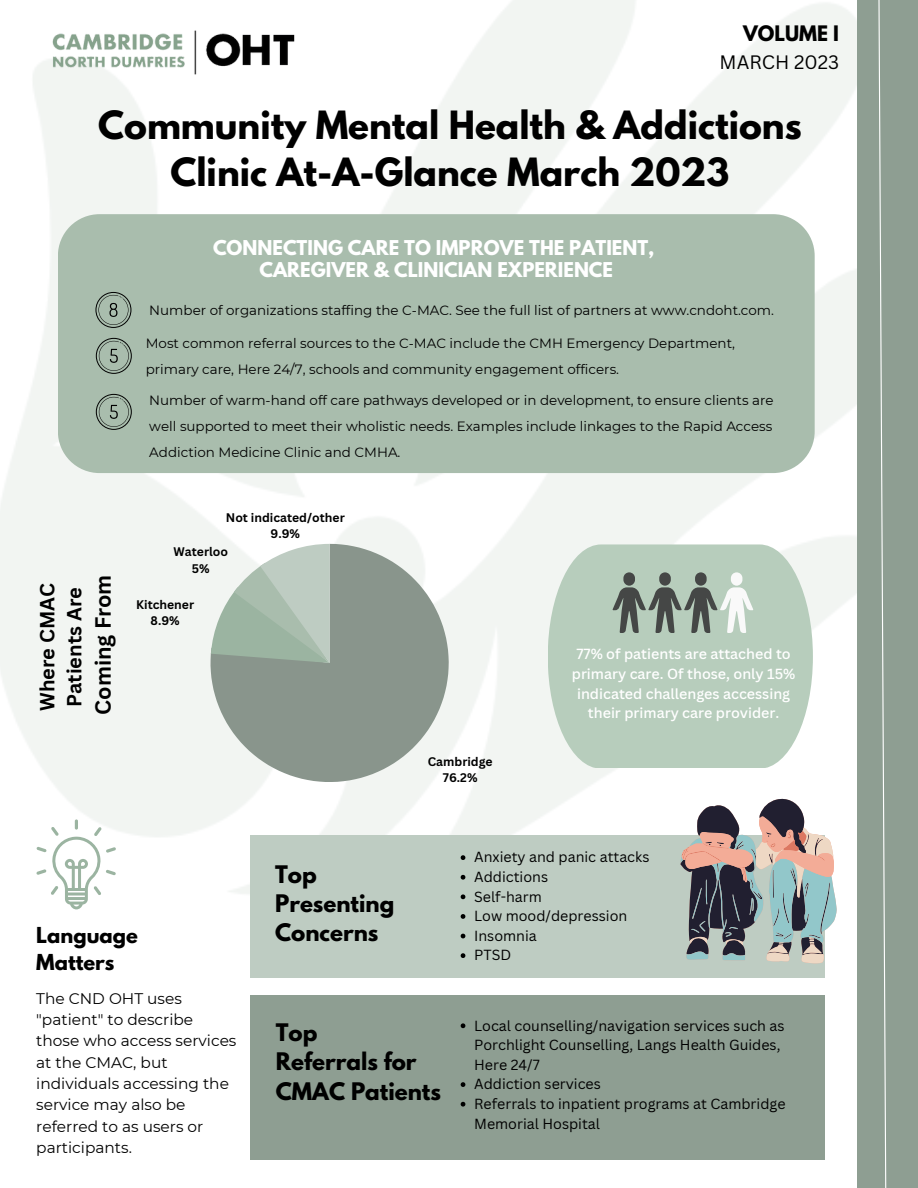
<style>
.page{position:relative;width:918px;height:1188px;background:#fff}
.page>*{position:absolute;margin:0;border:0;box-sizing:border-box;transform-origin:0 0}
.t1{font:700 34.5px/47.2px "League Spartan";color:#000;text-align:center}
.t2{font:700 21.45px/29.2px "League Spartan";color:#000}
.t3{font:700 21.45px "Canva Sans";color:#000}
.t4{font:700 19.95px/27px "Canva Sans";color:#000}
.t5{font:700 19.5px/27px "League Spartan";color:#000}
.t6{font:18.9px "Canva Sans";color:#000}
.t7{font:700 18.9px "League Spartan";color:#000}
.t8{font:700 18.15px/22.5px "League Spartan";color:#fff;text-align:center}
.t9{font:15.3px/21.3px "Montserrat";color:#000}
.t10{font:14.25px/19.6px "Canva Sans";color:#000}
.t11{font:500 14.25px/19.6px "Canva Sans";color:#fff;text-align:center}
.t12{font:13.5px/25.8px "Montserrat";color:#000}
.t13{font:700 12.15px/16.6px "Canva Sans";color:#000;text-align:center}
</style>
<div class="page">
<div style="left:250px;top:835px;width:574px;height:142px;background:#beccc2"></div>
<svg style="left:680px;top:798px;width:157px;height:165px"></svg>
<svg style="left:211px;top:544px;width:238px;height:238px;fill:#89958c"></svg>
<svg style="left:211px;top:544px;width:119px;height:119px"></svg>
<svg style="left:548px;top:544px;width:265px;height:224px;background:#bdd1c1"></svg>
<svg style="left:613px;top:572px;width:140px;height:61px;background:#99a69c"></svg>
<div style="left:250px;top:996px;width:574px;height:164px;background:#8e9e92"></div>
<img style="left:32px;top:30px;width:263px;height:60px">
<div style="left:857px;top:0;width:61px;height:1188px;background:#8e9e92"></div>
<svg style="left:878px;top:0;width:9px;height:1188px"></svg>
<div style="left:58px;top:214px;width:757px;height:259px;background:#a9bdad"></div>
<svg style="left:96px;top:338px;width:36px;height:36px"></svg>
<svg style="left:95px;top:292px;width:36px;height:36px"></svg>
<svg style="left:96px;top:394px;width:36px;height:36px"></svg>
<svg style="left:36px;top:819px;width:80px;height:90px"></svg>
<svg style="left:461px;top:855px;width:4px;height:5px"></svg>
<svg style="left:461px;top:875px;width:4px;height:5px"></svg>
<svg style="left:461px;top:894px;width:4px;height:5px"></svg>
<svg style="left:461px;top:914px;width:4px;height:5px"></svg>
<svg style="left:461px;top:934px;width:4px;height:4px"></svg>
<svg style="left:461px;top:953px;width:4px;height:5px"></svg>
<svg style="left:461px;top:1023px;width:4px;height:5px"></svg>
<svg style="left:461px;top:1082px;width:4px;height:5px"></svg>
<svg style="left:461px;top:1102px;width:4px;height:5px"></svg>
<h3 class="t7" style="left:743px;top:24px;width:98px">VOLUME I</h3>
<h3 class="t6" style="left:720px;top:48px;width:121px">MARCH 2023</h3>
<h1 class="t1" style="left:98px;top:106px;width:705px">Community Mental Health &amp; Addictions<br>Clinic At-A-Glance March 2023</h1>
<h3 class="t8" style="left:213px;top:238px;width:443px">CONNECTING CARE TO IMPROVE THE PATIENT,<br>CAREGIVER &amp; CLINICIAN EXPERIENCE</h3>
<p class="t12" style="left:149px;top:297px;width:626px">Number of organizations staffing the C-MAC. See the full list of partners at www.cndoht.com.</p>
<p class="t12" style="left:146px;top:331px;width:591px">Most common referral sources to the C-MAC include the CMH Emergency Department, primary care, Here 24/7, schools and community engagement officers.</p>
<p class="t12" style="left:149px;top:387px;width:626px;text-align:justify">Number of warm-hand off care pathways developed or in development, to ensure clients are well supported to meet their wholistic needs. Examples include linkages to the Rapid Access Addiction Medicine Clinic and CMHA.</p>
<p class="t13" style="left:226px;top:509px;width:120px">Not indicated/other<br>9.9%</p>
<h3 class="t4" style="left:33px;top:711px;width:129px;rotate:-90deg">Where CMAC<br>Patients Are</h3>
<h2 class="t3" style="left:88px;top:715px;width:141px;rotate:-90deg">Coming From</h2>
<p class="t13" style="left:174px;top:543px;width:56px">Waterloo<br>5%</p>
<p class="t13" style="left:136px;top:596px;width:60px">Kitchener<br>8.9%</p>
<h3 class="t5" style="left:36px;top:924px;width:103px">Language<br>Matters</h3>
<p class="t9" style="left:36px;top:987px;width:202px">The CND OHT uses "patient" to describe those who access services at the CMAC, but individuals accessing the service may also be referred to as users or participants.</p>
<h2 class="t2" style="left:275px;top:862px;width:121px">Top<br>Presenting<br>Concerns</h2>
<p class="t13" style="left:428px;top:752px;width:66px">Cambridge<br>76.2%</p>
<p class="t11" style="left:572px;top:644px;width:225px">77% of patients are attached to primary care. Of those, only 15% indicated challenges accessing their primary care provider.</p>
<p class="t10" style="left:474px;top:847px;width:177px">Anxiety and panic attacks<br>Addictions<br>Self-harm<br>Low mood/depression<br>Insomnia<br>PTSD</p>
<h2 class="t2" style="left:276px;top:1021px;width:167px">Top<br>Referrals for<br>CMAC Patients</h2>
<p class="t10" style="left:474px;top:1015px;width:313px">Local counselling/navigation services such as<br>Porchlight Counselling, Langs Health Guides,<br>Here 24/7<br>Addiction services<br>Referrals to inpatient programs at Cambridge<br>Memorial Hospital</p>
</div>
